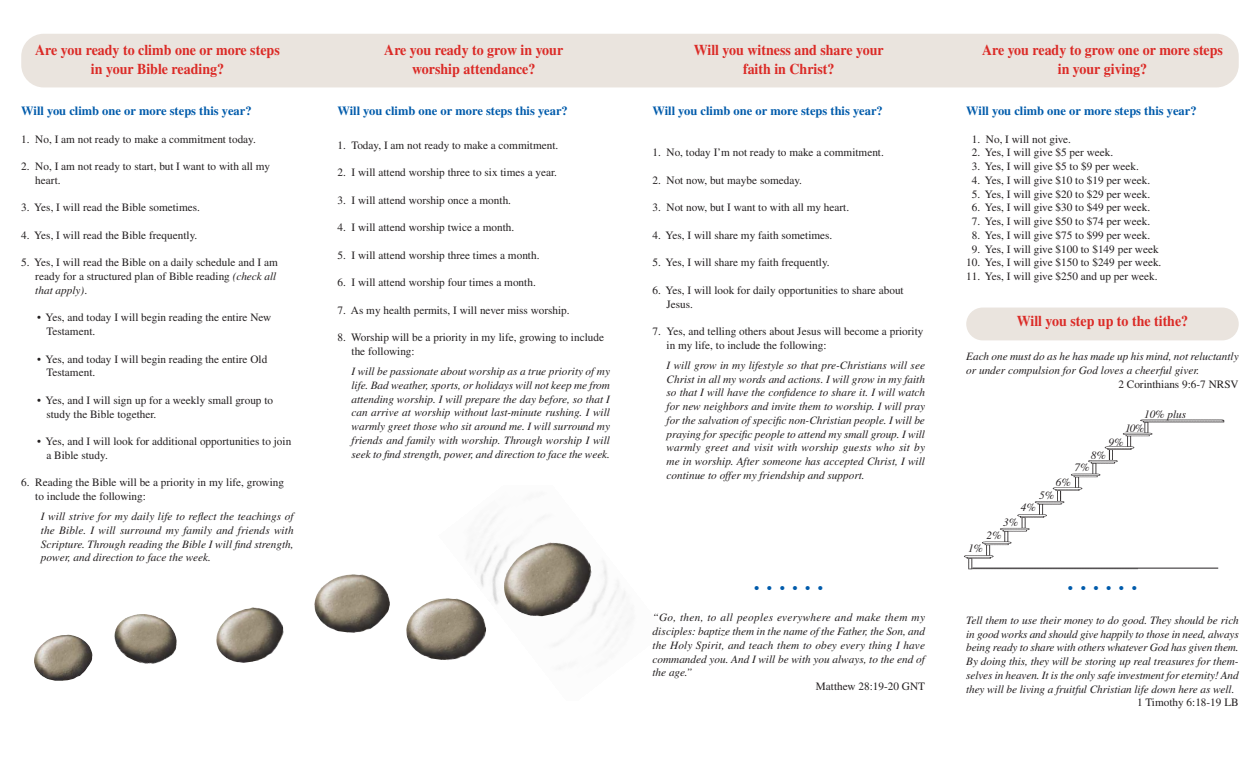
<style>
.page{position:relative;width:1260px;height:765px;background:#fff}
.page>*{position:absolute;margin:0;border:0;box-sizing:border-box;transform-origin:0 0}
.t1{font:700 15px/18.8px "Times LT Std";color:#db2a26;text-align:center;scale:.93 1}
.t2{font:15px "Times LT Std";color:#005bab}
.t3{font:700 12.5px "Times LT Std";color:#005bab}
.t4{font:italic 11.25px/13.8px "Times LT Std";color:#231f20;text-align:justify}
.t5{font:11.25px/13.8px "Times LT Std";color:#231f20}
.s1{font-style:italic}
</style>
<div class="page">
<div style="left:21px;top:34px;width:1218px;height:53px;background:#eae4de;border-radius:22px"></div>
<div style="left:966px;top:308px;width:273px;height:32px;background:#eae4de;border-radius:16px"></div>
<img style="left:439px;top:515px;width:191px;height:154px">
<img style="left:964px;top:419px;width:261px;height:151px">
<img style="left:34px;top:635px;width:56px;height:24px">
<img style="left:117px;top:614px;width:60px;height:28px">
<img style="left:216px;top:608px;width:64px;height:32px">
<img style="left:315px;top:574px;width:73px;height:25px">
<img style="left:407px;top:598px;width:77px;height:27px">
<img style="left:504px;top:543px;width:81px;height:46px">
<hr style="left:972px;top:568px;width:246px;height:1px;background:#231f20">
<h1 class="t1" style="left:35px;top:42px;width:264px">Are you ready to climb one or more steps in your Bible reading?</h1>
<p class="t3" style="left:21px;top:107px;width:232px">Will you climb one or more steps this year?</p>
<p class="t5" style="left:21px;top:133px;width:236px">1. No, I am not ready to make a commitment today.</p>
<p class="t5" style="left:35px;top:161px;width:236px;text-indent:-14px">2. No, I am not ready to start, but I want to with all my heart.</p>
<p class="t5" style="left:21px;top:202px;width:180px">3. Yes, I will read the Bible sometimes.</p>
<p class="t5" style="left:21px;top:230px;width:178px">4. Yes, I will read the Bible frequently.</p>
<p class="t5" style="left:35px;top:257px;width:244px;text-indent:-14px">5. Yes, I will read the Bible on a daily schedule and I am ready for a structured plan of Bible reading <span class="s1">(check all that apply)</span>.</p>
<p class="t5" style="left:46px;top:312px;width:227px;text-indent:-9px">• Yes, and today I will begin reading the entire New<br>Testament.</p>
<p class="t5" style="left:46px;top:353px;width:222px;text-indent:-9px">• Yes, and today I will begin reading the entire Old<br>Testament.</p>
<p class="t5" style="left:46px;top:394px;width:228px;text-indent:-9px">• Yes, and I will sign up for a weekly small group to study the Bible together.</p>
<p class="t5" style="left:46px;top:436px;width:246px;text-indent:-9px">• Yes, and I will look for additional opportunities to join a Bible study.</p>
<p class="t5" style="left:35px;top:477px;width:250px;text-indent:-14px">6. Reading the Bible will be a priority in my life, growing to include the following:</p>
<p class="t4" style="left:41px;top:511px;width:254px">I will strive for my daily life to reflect the teachings of the Bible. I will surround my family and friends with Scripture. Through reading the Bible I will find strength, power, and direction to face the week.</p>
<h1 class="t1" style="left:384px;top:42px;width:194px">Are you ready to grow in your worship attendance?</h1>
<p class="t3" style="left:338px;top:107px;width:232px">Will you climb one or more steps this year?</p>
<p class="t5" style="left:338px;top:140px;width:222px">1. Today, I am not ready to make a commitment.</p>
<p class="t5" style="left:338px;top:167px;width:221px">2. I will attend worship three to six times a year.</p>
<p class="t5" style="left:338px;top:195px;width:175px">3. I will attend worship once a month.</p>
<p class="t5" style="left:338px;top:222px;width:178px">4. I will attend worship twice a month.</p>
<p class="t5" style="left:338px;top:250px;width:204px">5. I will attend worship three times a month.</p>
<p class="t5" style="left:338px;top:277px;width:200px">6. I will attend worship four times a month.</p>
<p class="t5" style="left:338px;top:305px;width:234px">7. As my health permits, I will never miss worship.</p>
<p class="t5" style="left:352px;top:332px;width:254px;text-indent:-14px">8. Worship will be a priority in my life, growing to include the following:</p>
<p class="t4" style="left:352px;top:366px;width:260px">I will be passionate about worship as a true priority of my life. Bad weather, sports, or holidays will not keep me from attending worship. I will prepare the day before, so that I can arrive at worship without last-minute rushing. I will warmly greet those who sit around me. I will surround my friends and family with worship. Through worship I will seek to find strength, power, and direction to face the week.</p>
<h1 class="t1" style="left:694px;top:42px;width:206px">Will you witness and share your faith in Christ?</h1>
<p class="t3" style="left:652px;top:107px;width:232px">Will you climb one or more steps this year?</p>
<p class="t5" style="left:652px;top:147px;width:233px">1. No, today I’m not ready to make a commitment.</p>
<p class="t5" style="left:652px;top:175px;width:151px">2. Not now, but maybe someday.</p>
<p class="t5" style="left:652px;top:202px;width:198px">3. Not now, but I want to with all my heart.</p>
<p class="t5" style="left:652px;top:229px;width:181px">4. Yes, I will share my faith sometimes.</p>
<p class="t5" style="left:652px;top:257px;width:179px">5. Yes, I will share my faith frequently.</p>
<p class="t5" style="left:667px;top:284px;width:239px;text-indent:-14px">6. Yes, I will look for daily opportunities to share about<br>Jesus.</p>
<p class="t5" style="left:667px;top:326px;width:258px;text-indent:-14px">7. Yes, and telling others about Jesus will become a priority in my life, to include the following:</p>
<p class="t4" style="left:667px;top:359px;width:260px">I will grow in my lifestyle so that pre-Christians will see Christ in all my words and actions. I will grow in my faith so that I will have the confidence to share it. I will watch for new neighbors and invite them to worship. I will pray for the salvation of specific non-Christian people. I will be praying for specific people to attend my small group. I will warmly greet and visit with worship guests who sit by me in worship. After someone has accepted Christ, I will continue to offer my friendship and support.</p>
<h1 class="t2" style="left:754px;top:583px;width:71px">• • • • • •</h1>
<p class="t4" style="left:652px;top:612px;width:274px">“Go, then, to all peoples everywhere and make them my disciples: baptize them in the name of the Father, the Son, and the Holy Spirit, and teach them to obey every thing I have commanded you. And I will be with you always, to the end of the age.”</p>
<p class="t5" style="left:816px;top:681px;width:111px">Matthew 28:19-20 GNT</p>
<h1 class="t1" style="left:982px;top:42px;width:261px">Are you ready to grow one or more steps in your giving?</h1>
<p class="t3" style="left:966px;top:107px;width:232px">Will you climb one or more steps this year?</p>
<p class="t5" style="left:972px;top:133px;width:101px">1. No, I will not give.</p>
<p class="t5" style="left:972px;top:147px;width:143px">2. Yes, I will give $5 per week.</p>
<p class="t5" style="left:972px;top:161px;width:169px">3. Yes, I will give $5 to $9 per week.</p>
<p class="t5" style="left:972px;top:174px;width:180px">4. Yes, I will give $10 to $19 per week.</p>
<p class="t5" style="left:972px;top:188px;width:180px">5. Yes, I will give $20 to $29 per week.</p>
<p class="t5" style="left:972px;top:202px;width:180px">6. Yes, I will give $30 to $49 per week.</p>
<p class="t5" style="left:972px;top:216px;width:180px">7. Yes, I will give $50 to $74 per week.</p>
<p class="t5" style="left:972px;top:229px;width:180px">8. Yes, I will give $75 to $99 per week.</p>
<p class="t5" style="left:972px;top:243px;width:188px">9. Yes, I will give $100 to $149 per week</p>
<p class="t5" style="left:966px;top:257px;width:197px">10. Yes, I will give $150 to $249 per week.</p>
<p class="t5" style="left:966px;top:271px;width:193px">11. Yes, I will give $250 and up per week.</p>
<h1 class="t1" style="left:1017px;top:314px;width:186px">Will you step up to the tithe?</h1>
<p class="t4" style="left:966px;top:351px;width:274px">Each one must do as he has made up his mind, not reluctantly or under compulsion for God loves a cheerful giver.</p>
<p class="t5" style="left:1118px;top:378px;width:122px">2 Corinthians 9:6-7 NRSV</p>
<p class="t4" style="left:1125px;top:409px;width:63px;text-indent:19px">10% plus<br>10%</p>
<p class="t4" style="left:1109px;top:436px;width:16px">9%</p>
<p class="t4" style="left:1091px;top:449px;width:16px">8%</p>
<p class="t4" style="left:1075px;top:462px;width:16px">7%</p>
<p class="t4" style="left:1056px;top:476px;width:16px">6%</p>
<p class="t4" style="left:1039px;top:490px;width:16px">5%</p>
<p class="t4" style="left:1021px;top:502px;width:16px">4%</p>
<p class="t4" style="left:1003px;top:516px;width:16px">3%</p>
<p class="t4" style="left:987px;top:530px;width:16px">2%</p>
<p class="t4" style="left:968px;top:543px;width:16px">1%</p>
<h1 class="t2" style="left:1068px;top:582px;width:71px">• • • • • •</h1>
<p class="t4" style="left:966px;top:614px;width:274px">Tell them to use their money to do good. They should be rich in good works and should give happily to those in need, always being ready to share with others whatever God has given them.<br>By doing this, they will be storing up real treasures for them&shy;selves in heaven. It is the only safe investment for eternity! And they will be living a fruitful Christian life down here as well.</p>
<p class="t5" style="left:1137px;top:697px;width:103px">1 Timothy 6:18-19 LB</p>
</div>
